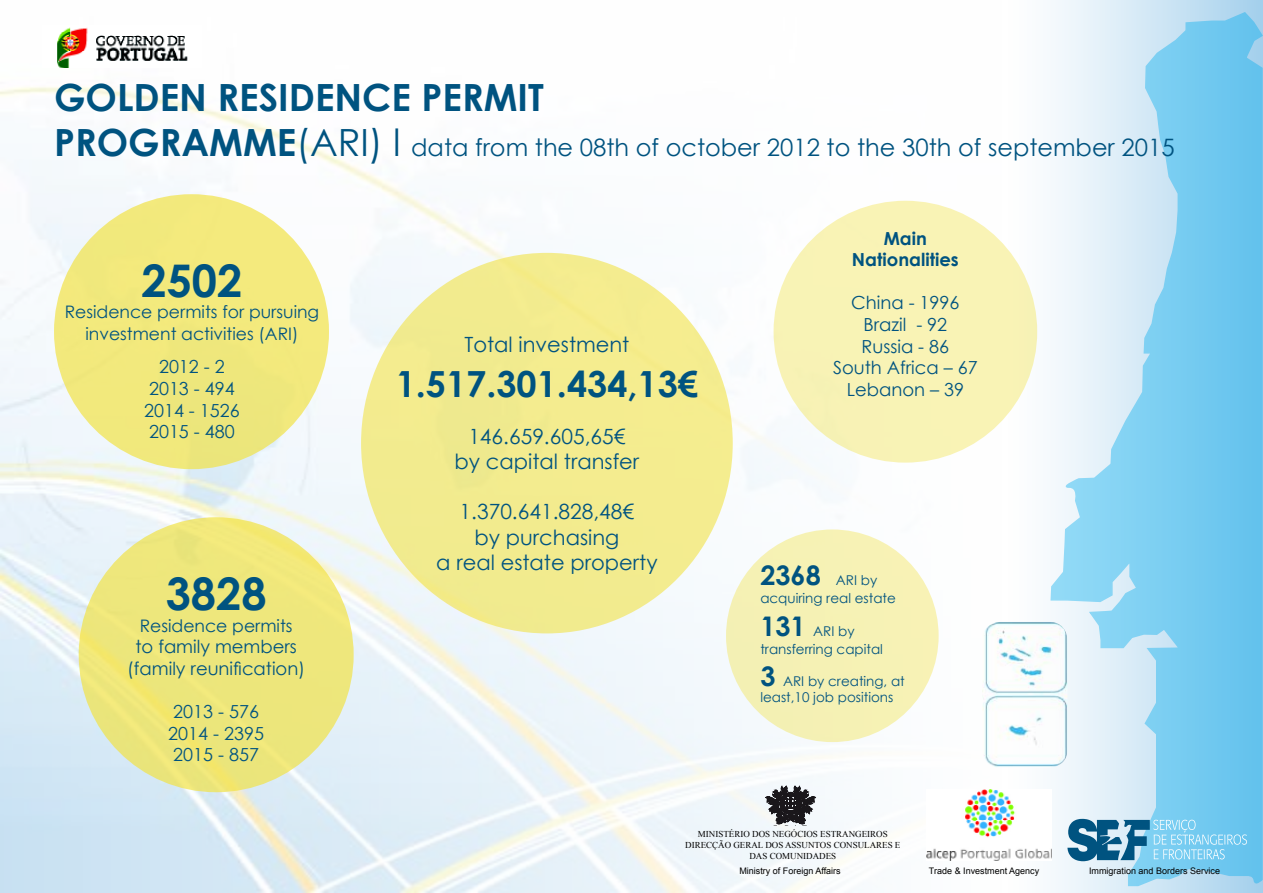
<style>
.page{position:relative;width:1263px;height:893px;background:#fff}
.page>*{position:absolute;margin:0;border:0;box-sizing:border-box;transform-origin:0 0}
.t1{font:700 45px "Century Gothic";color:#005380}
.t2{font:700 37.5px "Century Gothic";color:#005380}
.t3{font:700 36px "Century Gothic";color:#005380}
.t4{font:24px "Century Gothic";color:#005380}
.t5{font:21px/25.2px "Century Gothic";color:#005380;text-align:center}
.t6{font:18px/21.6px "Century Gothic";color:#005380;text-align:center}
.t7{font:700 18px/21.6px "Century Gothic";color:#005380;text-align:center}
.t8{font:17.25px/21.6px "Century Gothic";color:#005380;text-align:center}
.t9{font:13.5px/18px "Century Gothic";color:#005380}
.t10{font:9px/10.8px "Times New Roman";color:#000;text-align:center}
.t11{font:9px "Arial";color:#000}
.s1{font-weight:700;font-size:37.5px}
.s2{font-size:37.5px}
.s3{font-weight:700;font-size:27px}
</style>
<div class="page">
<img style="left:0;top:87px;width:1005px;height:806px">
<div style="left:1005px;top:0;width:258px;height:893px;background:linear-gradient(to right,#fff,#a7d1ed)"></div>
<svg style="left:1050px;top:11px;width:213px;height:877px;background:#a1d9f3"></svg>
<img style="left:982px;top:622px;width:85px;height:146px">
<img style="left:57px;top:27px;width:131px;height:41px">
<svg style="left:1067px;top:819px;width:180px;height:42px;background:#6bb0d2"></svg>
<img style="left:926px;top:789px;width:125px;height:72px">
<svg style="left:766px;top:786px;width:50px;height:38px"></svg>
<div style="left:54px;top:194px;width:275px;height:275px;background:#f2e97c;border-radius:50%"></div>
<div style="left:79px;top:517px;width:275px;height:275px;background:#eee77c;border-radius:50%"></div>
<div style="left:773px;top:201px;width:264px;height:262px;background:#f9f3b5;border-radius:50%"></div>
<div style="left:361px;top:253px;width:372px;height:380px;background:#f3eb8e;border-radius:50%"></div>
<div style="left:726px;top:529px;width:213px;height:213px;background:#f6f2b4;border-radius:50%"></div>
<h2 class="t2" style="left:54px;top:69px;width:491px">GOLDEN RESIDENCE PERMIT</h2>
<h3 class="t4" style="left:54px;top:130px;width:1122px"><span class="s1">PROGRAMME</span><span class="s2">(ARI) l</span> data from the 08th of october 2012 to the 30th of september 2015</h3>
<h1 class="t1" style="left:142px;top:247px;width:102px">2502</h1>
<p class="t8" style="left:65px;top:301px;width:256px">Residence permits for pursuing investment activities (ARI)</p>
<p class="t6" style="left:144px;top:356px;width:97px">2012 - 2<br>2013 - 494<br>2014 - 1526<br>2015 - 480</p>
<h1 class="t1" style="left:166px;top:560px;width:102px">3828</h1>
<p class="t8" style="left:140px;top:615px;width:154px">Residence permits</p>
<p class="t6" style="left:127px;top:636px;width:179px">to family members (family reunification)</p>
<p class="t6" style="left:168px;top:701px;width:97px;text-align:left">2013 - 576<br>2014 - 2395<br>2015 - 857</p>
<p class="t5" style="left:464px;top:331px;width:167px">Total investment</p>
<h3 class="t3" style="left:396px;top:356px;width:304px">1.517.301.434,13€</h3>
<p class="t5" style="left:455px;top:423px;width:186px">146.659.605,65€ by capital transfer</p>
<p class="t5" style="left:436px;top:499px;width:223px">1.370.641.828,48€<br>by purchasing<br>a real estate property</p>
<p class="t7" style="left:852px;top:226px;width:108px">Main<br>Nationalities</p>
<p class="t6" style="left:833px;top:292px;width:146px">China - 1996<br>Brazil - 92<br>Russia - 86<br>South Africa – 67<br>Lebanon – 39</p>
<p class="t9" style="left:760px;top:571px;width:137px"><span class="s3">2368</span> ARI by acquiring real estate</p>
<p class="t9" style="left:760px;top:621px;width:124px"><span class="s3">131</span> ARI by transferring capital</p>
<p class="t9" style="left:760px;top:673px;width:146px;line-height:16.2px"><span class="s3">3</span> ARI by creating, at least,10 job positions</p>
<p class="t10" style="left:685px;top:829px;width:217px">MINISTÉRIO DOS NEGÓCIOS ESTRANGEIROS<br>DIRECÇÃO GERAL DOS ASSUNTOS CONSULARES E<br>DAS COMUNIDADES</p>
<p class="t11" style="left:739px;top:864px;width:103px">Ministry of Foreign Affairs</p>
<p class="t11" style="left:929px;top:864px;width:112px">Trade &amp; Investment Agency</p>
<p class="t11" style="left:1089px;top:864px;width:133px">Immigration and Borders Service</p>
</div>
